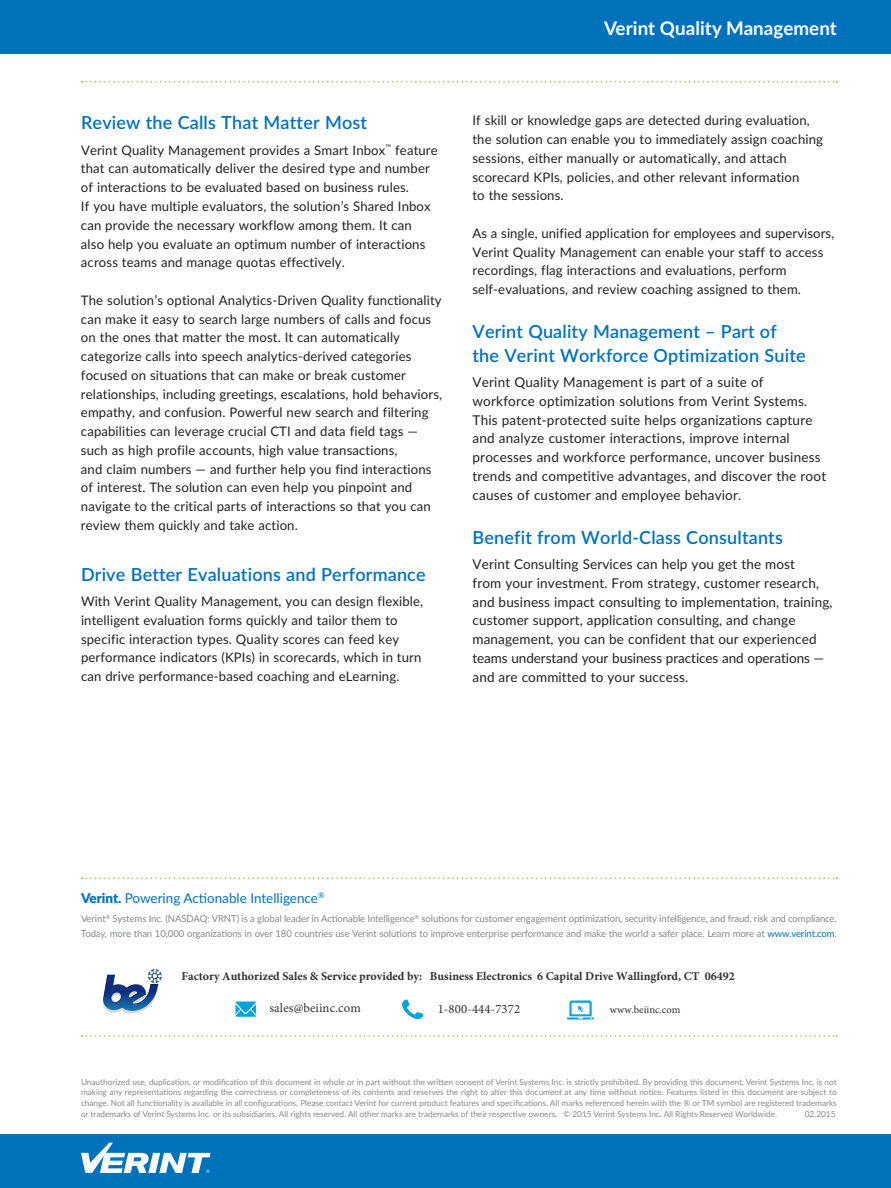
<style>
.page{position:relative;width:891px;height:1188px;background:#fff}
.page>*{position:absolute;margin:0;border:0;box-sizing:border-box;transform-origin:0 0}
.t1{font:700 18.75px "Lato";letter-spacing:.005em;color:#fff}
.t2{font:600 18px/24px "Lato";letter-spacing:.01em;color:#0072bc}
.t3{font:13.5px/18.8px "Lato";letter-spacing:.015em;color:#231f20}
.t4{font:13.5px "Lato";color:#0072bc}
.t5{font:13.2px/18.8px "Lato";letter-spacing:.01em;color:#231f20}
.t6{font:12.75px "Minion Pro";letter-spacing:.01em;color:#312f30}
.t7{font:700 12px "Minion Pro";color:#312f30}
.t8{font:10.5px "Minion Pro";color:#312f30}
.t9{font:9.6px/15px "Lato";letter-spacing:-.01em;color:#86888b}
.t10{font:8.25px/10.6px "Lato";color:#86888b;text-align:justify}
.s1{font-weight:900}
.s2{color:#0072bc}
</style>
<div class="page">
<div style="left:0;top:0;width:891px;height:54px;background:#0072bc"></div>
<div style="left:0;top:1134px;width:891px;height:54px;background:#0072bc"></div>
<svg style="left:82px;top:81px;width:755px;height:1px"></svg>
<svg style="left:81px;top:1143px;width:130px;height:30px"></svg>
<svg style="left:82px;top:878px;width:755px;height:1px"></svg>
<svg style="left:402px;top:1000px;width:21px;height:19px"></svg>
<svg style="left:236px;top:1002px;width:20px;height:15px"></svg>
<svg style="left:82px;top:1035px;width:755px;height:2px"></svg>
<svg style="left:567px;top:1000px;width:27px;height:20px"></svg>
<img style="left:103px;top:970px;width:60px;height:44px">
<h1 class="t1" style="left:604px;top:14px;width:234px">Verint Quality Management</h1>
<h2 class="t2" style="left:81px;top:110px;width:288px">Review the Calls That Matter Most</h2>
<p class="t5" style="left:81px;top:140px;width:358px">Verint Quality Management provides a Smart Inbox<sup>™</sup> feature that can automatically deliver the desired type and number of interactions to be evaluated based on business rules.<br>If you have multiple evaluators, the solution’s Shared Inbox can provide the necessary workflow among them. It can also help you evaluate an optimum number of interactions across teams and manage quotas effectively.</p>
<p class="t5" style="left:81px;top:290px;width:363px">The solution’s optional Analytics-Driven Quality functionality can make it easy to search large numbers of calls and focus on the ones that matter the most. It can automatically categorize calls into speech analytics-derived categories focused on situations that can make or break customer relationships, including greetings, escalations, hold behaviors, empathy, and confusion. Powerful new search and filtering capabilities can leverage crucial CTI and data field tags — such as high profile accounts, high value transactions,<br>and claim numbers — and further help you find interactions of interest. The solution can even help you pinpoint and navigate to the critical parts of interactions so that you can review them quickly and take action.</p>
<h2 class="t2" style="left:81px;top:561px;width:346px">Drive Better Evaluations and Performance</h2>
<p class="t5" style="left:81px;top:591px;width:344px">With Verint Quality Management, you can design flexible, intelligent evaluation forms quickly and tailor them to specific interaction types. Quality scores can feed key performance indicators (KPIs) in scorecards, which in turn can drive performance-based coaching and eLearning.</p>
<p class="t5" style="left:472px;top:111px;width:352px">If skill or knowledge gaps are detected during evaluation, the solution can enable you to immediately assign coaching sessions, either manually or automatically, and attach scorecard KPIs, policies, and other relevant information<br>to the sessions.</p>
<p class="t5" style="left:472px;top:223px;width:363px">As a single, unified application for employees and supervisors, Verint Quality Management can enable your staff to access recordings, flag interactions and evaluations, perform self-evaluations, and review coaching assigned to them.</p>
<h2 class="t2" style="left:472px;top:318px;width:335px">Verint Quality Management – Part of the Verint Workforce Optimization Suite</h2>
<p class="t3" style="left:472px;top:372px;width:355px">Verint Quality Management is part of a suite of workforce optimization solutions from Verint Systems.<br>This patent-protected suite helps organizations capture and analyze customer interactions, improve internal processes and workforce performance, uncover business trends and competitive advantages, and discover the root causes of customer and employee behavior.</p>
<h2 class="t2" style="left:472px;top:524px;width:312px">Benefit from World-Class Consultants</h2>
<p class="t3" style="left:472px;top:554px;width:362px">Verint Consulting Services can help you get the most<br>from your investment. From strategy, customer research, and business impact consulting to implementation, training, customer support, application consulting, and change management, you can be confident that our experienced teams understand your business practices and operations — and are committed to your success.</p>
<p class="t4" style="left:81px;top:888px;width:245px"><span class="s1">Verint.</span> Powering Actionable Intelligence<sup>®</sup></p>
<p class="t9" style="left:81px;top:911px;width:757px">Verint<sup>®</sup> Systems Inc. (NASDAQ: VRNT) is a global leader in Actionable Intelligence<sup>®</sup> solutions for customer engagement optimization, security intelligence, and fraud, risk and compliance.<br>Today, more than 10,000 organizations in over 180 countries use Verint solutions to improve enterprise performance and make the world a safer place. Learn more at <span class="s2">www.verint.com</span>.</p>
<p class="t7" style="left:181px;top:967px;width:555px">Factory Authorized Sales &amp; Service provided by: Business Electronics 6 Capital Drive Wallingford, CT 06492</p>
<p class="t8" style="left:610px;top:1003px;width:72px">www.beiinc.com</p>
<p class="t6" style="left:269px;top:1000px;width:93px">sales@beiinc.com</p>
<p class="t6" style="left:438px;top:1000px;width:84px">1-800-444-7372</p>
<p class="t10" style="left:81px;top:1076px;width:757px">Unauthorized use, duplication, or modification of this document in whole or in part without the written consent of Verint Systems Inc. is strictly prohibited. By providing this document, Verint Systems Inc. is not making any representations regarding the correctness or completeness of its contents and reserves the right to alter this document at any time without notice. Features listed in this document are subject to change. Not all functionality is available in all configurations. Please contact Verint for current product features and specifications. All marks referenced herein with the ® or TM symbol are registered trademarks or trademarks of Verint Systems Inc. or its subsidiaries. All rights reserved. All other marks are trademarks of their respective owners. © 2015 Verint Systems Inc. All Rights Reserved Worldwide.</p>
<p class="t10" style="left:805px;top:1108px;width:32px">02.2015</p>
</div>
